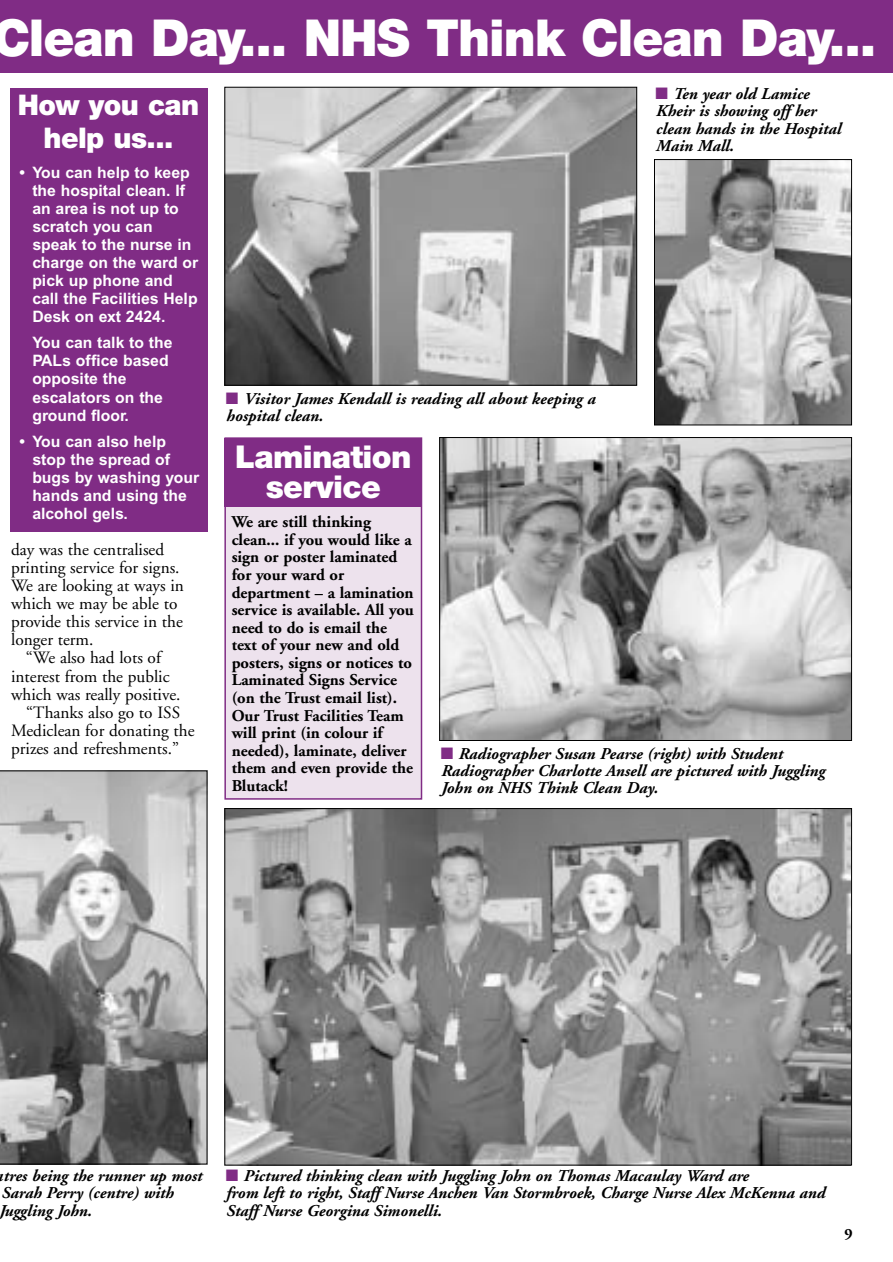
<style>
.page{position:relative;width:893px;height:1262px;background:#fff}
.page>*{position:absolute;margin:0;border:0;box-sizing:border-box;transform-origin:0 0}
.t1{font:900 51px "Helvetica Neue";letter-spacing:-.02em;color:#fff}
.t2{font:900 31.5px/30px "Helvetica Neue";letter-spacing:-.02em;color:#fff;text-align:center}
.t3{font:900 28.5px/33px "Helvetica Neue";letter-spacing:-.02em;color:#fff;text-align:center}
.t4{font:17.25px/18px "Adobe Garamond";color:#000}
.t5{font:italic 700 16.5px/17.2px "Adobe Garamond";color:#000}
.t6{font:700 16.5px/17.5px "Adobe Garamond";color:#000}
.t7{font:700 15.75px/18px "Arial";color:#fff}
.t8{font:700 15.75px "Adobe Garamond";color:#000}
.s1{color:#802c85}
</style>
<div class="page">
<div style="left:0;top:0;width:892px;height:72px;background:#802c85"></div>
<div style="left:10px;top:88px;width:197px;height:443px;background:#802c85"></div>
<svg style="left:0;top:770px;width:207px;height:394px;background:#999"></svg>
<img style="left:226px;top:89px;width:409px;height:294px">
<div style="left:224px;top:87px;width:413px;height:298px;border:1px solid #000"></div>
<img style="left:656px;top:161px;width:193px;height:262px">
<div style="left:654px;top:159px;width:197px;height:266px;border:1px solid #000"></div>
<img style="left:226px;top:810px;width:623px;height:353px">
<div style="left:225px;top:438px;width:196px;height:361px;background:#ede2ed"></div>
<div style="left:224px;top:437px;width:198px;height:362px;border:2px solid #802c85"></div>
<div style="left:224px;top:437px;width:198px;height:69px;background:#802c85"></div>
<img style="left:441px;top:439px;width:408px;height:300px">
<div style="left:439px;top:437px;width:412px;height:304px;border:1px solid #000"></div>
<h1 class="t1" style="left:-8px;top:20px;width:885px">Clean Day... NHS Think Clean Day...</h1>
<h3 class="t3" style="left:18px;top:90px;width:183px">How you can help us...</h3>
<p class="t7" style="left:32px;top:165px;width:167px;text-indent:-13px">• You can help to keep the hospital clean. If an area is not up to scratch you can speak to the nurse in charge on the ward or pick up phone and call the Facilities Help<br>Desk on ext 2424.</p>
<p class="t7" style="left:32px;top:336px;width:142px">You can talk to the<br>PALs office based opposite the escalators on the ground floor.</p>
<p class="t7" style="left:32px;top:434px;width:168px;text-indent:-13px">• You can also help stop the spread of bugs by washing your hands and using the alcohol gels.</p>
<p class="t4" style="left:11px;top:542px;width:174px">day was the centralised printing service for signs.<br>We are looking at ways in which we may be able to provide this service in the longer term.</p>
<p class="t4" style="left:26px;top:650px;width:136px">“We also had lots of</p>
<p class="t4" style="left:11px;top:668px;width:160px">interest from the public</p>
<p class="t4" style="left:11px;top:686px;width:171px">which was really positive.</p>
<p class="t4" style="left:26px;top:704px;width:156px">“Thanks also go to ISS</p>
<p class="t4" style="left:11px;top:722px;width:185px">Mediclean for donating the</p>
<p class="t4" style="left:11px;top:740px;width:169px">prizes and refreshments.”</p>
<p class="t5" style="left:655px;top:87px;width:186px"><span class="s1">■</span> Ten year old Lamice<br>Kheir is showing off her clean hands in the Hospital<br>Main Mall.</p>
<p class="t5" style="left:226px;top:392px;width:370px"><span class="s1">■</span> Visitor James Kendall is reading all about keeping a hospital clean.</p>
<h2 class="t2" style="left:235px;top:444px;width:178px">Lamination service</h2>
<p class="t6" style="left:232px;top:515px;width:184px">We are still thinking clean... if you would like a sign or poster laminated for your ward or department – a lamination service is available. All you need to do is email the text of your new and old posters, signs or notices to<br>Laminated Signs Service (on the Trust email list).<br>Our Trust Facilities Team will print (in colour if needed), laminate, deliver them and even provide the<br>Blutack!</p>
<p class="t5" style="left:441px;top:746px;width:385px"><span class="s1">■</span> Radiographer Susan Pearse (right) with Student<br>Radiographer Charlotte Ansell are pictured with Juggling<br>John on NHS Think Clean Day.</p>
<p class="t5" style="left:-2px;top:1168px;width:205px">tres being the runner up most<br>Sarah Perry (centre) with<br>Juggling John.</p>
<p class="t5" style="left:226px;top:1168px;width:600px"><span class="s1">■</span> Pictured thinking clean with Juggling John on Thomas Macaulay Ward are<br>from left to right, Staff Nurse Anchen Van Stormbroek, Charge Nurse Alex McKenna and<br>Staff Nurse Georgina Simonelli.</p>
<p class="t8" style="left:844px;top:1227px;width:10px">9</p>
</div>
